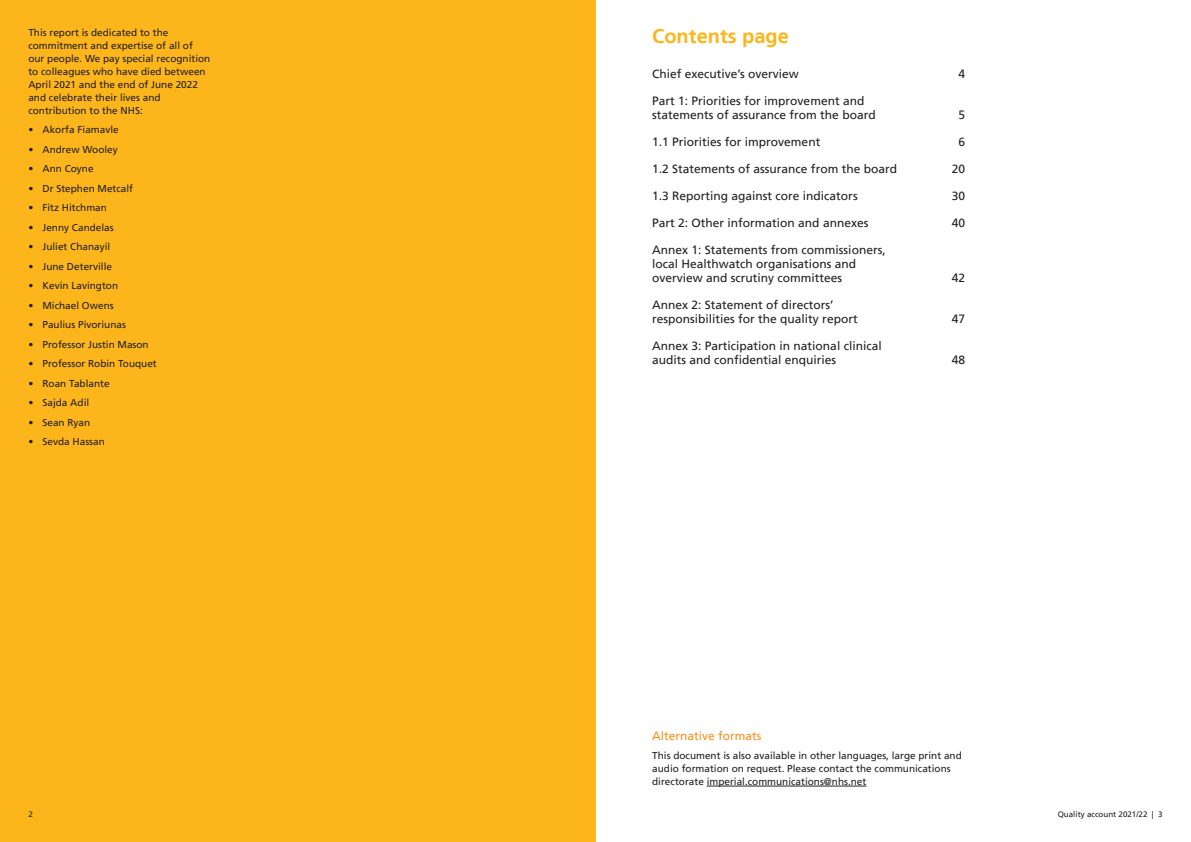
<style>
.page{position:relative;width:1191px;height:842px;background:#fff}
.page>*{position:absolute;margin:0;border:0;box-sizing:border-box;transform-origin:0 0}
.t1{font:700 20px "Frutiger LT";color:#fcb61c}
.Heading_3{font:12px/14px "Frutiger LT";color:#231f20}
.Heading_3-2{font:12px "Frutiger LT";color:#f6911e}
.Body{font:10px/13px "Frutiger LT";color:#231f20}
.Body_List{font:10px "Frutiger LT";color:#231f20}
.t2{font:8px "Frutiger LT";color:#231f20}
</style>
<div class="page">
<div style="left:0;top:0;width:595px;height:842px;background:#fcb61c"></div>
<hr style="left:706px;top:786px;width:160px;height:1px;background:#231f20">
<p class="Body" style="left:28px;top:26px;width:183px">This report is dedicated to the commitment and expertise of all of our people. We pay special recognition to colleagues who have died between<br>April 2021 and the end of June 2022 and celebrate their lives and contribution to the NHS:</p>
<p class="Body_List" style="left:28px;top:124px;width:92px">• Akorfa Fiamavle</p>
<p class="Body_List" style="left:28px;top:143px;width:91px">• Andrew Wooley</p>
<p class="Body_List" style="left:28px;top:163px;width:67px">• Ann Coyne</p>
<p class="Body_List" style="left:28px;top:182px;width:106px">• Dr Stephen Metcalf</p>
<p class="Body_List" style="left:28px;top:202px;width:80px">• Fitz Hitchman</p>
<p class="Body_List" style="left:28px;top:221px;width:87px">• Jenny Candelas</p>
<p class="Body_List" style="left:28px;top:241px;width:83px">• Juliet Chanayil</p>
<p class="Body_List" style="left:28px;top:260px;width:85px">• June Deterville</p>
<p class="Body_List" style="left:28px;top:280px;width:91px">• Kevin Lavington</p>
<p class="Body_List" style="left:28px;top:299px;width:87px">• Michael Owens</p>
<p class="Body_List" style="left:28px;top:319px;width:99px">• Paulius Pivoriunas</p>
<p class="Body_List" style="left:28px;top:338px;width:122px">• Professor Justin Mason</p>
<p class="Body_List" style="left:28px;top:358px;width:130px">• Professor Robin Touquet</p>
<p class="Body_List" style="left:28px;top:377px;width:83px">• Roan Tablante</p>
<p class="Body_List" style="left:28px;top:397px;width:62px">• Sajda Adil</p>
<p class="Body_List" style="left:28px;top:416px;width:63px">• Sean Ryan</p>
<p class="Body_List" style="left:28px;top:436px;width:78px">• Sevda Hassan</p>
<p class="t1" style="left:652px;top:25px;width:138px">Contents page</p>
<p class="Heading_3" style="left:652px;top:67px;width:148px">Chief executive’s overview</p>
<p class="Heading_3" style="left:958px;top:67px;width:8px">4</p>
<p class="Heading_3" style="left:652px;top:94px;width:225px">Part 1: Priorities for improvement and statements of assurance from the board</p>
<p class="Heading_3" style="left:958px;top:108px;width:8px">5</p>
<p class="Heading_3" style="left:652px;top:135px;width:170px">1.1 Priorities for improvement</p>
<p class="Heading_3" style="left:958px;top:135px;width:8px">6</p>
<p class="Heading_3" style="left:652px;top:162px;width:246px">1.2 Statements of assurance from the board</p>
<p class="Heading_3" style="left:952px;top:162px;width:15px">20</p>
<p class="Heading_3" style="left:652px;top:189px;width:207px">1.3 Reporting against core indicators</p>
<p class="Heading_3" style="left:952px;top:189px;width:15px">30</p>
<p class="Heading_3" style="left:652px;top:216px;width:218px">Part 2: Other information and annexes</p>
<p class="Heading_3" style="left:952px;top:216px;width:15px">40</p>
<p class="Heading_3" style="left:652px;top:243px;width:235px">Annex 1: Statements from commissioners, local Healthwatch organisations and overview and scrutiny committees</p>
<p class="Heading_3" style="left:952px;top:271px;width:15px">42</p>
<p class="Heading_3" style="left:652px;top:298px;width:207px">Annex 2: Statement of directors’ responsibilities for the quality report</p>
<p class="Heading_3" style="left:652px;top:339px;width:231px">Annex 3: Participation in national clinical audits and confidential enquiries</p>
<p class="Heading_3" style="left:952px;top:312px;width:15px">47</p>
<p class="Heading_3" style="left:952px;top:353px;width:15px">48</p>
<p class="Heading_3-2" style="left:652px;top:728px;width:111px">Alternative formats</p>
<p class="Body" style="left:652px;top:749px;width:311px">This document is also available in other languages, large print and audio formation on request. Please contact the communications directorate imperial.communications@nhs.net</p>
<p class="t2" style="left:28px;top:809px;width:6px">2</p>
<p class="t2" style="left:1057px;top:809px;width:106px">Quality account 2021/22 | 3</p>
</div>
